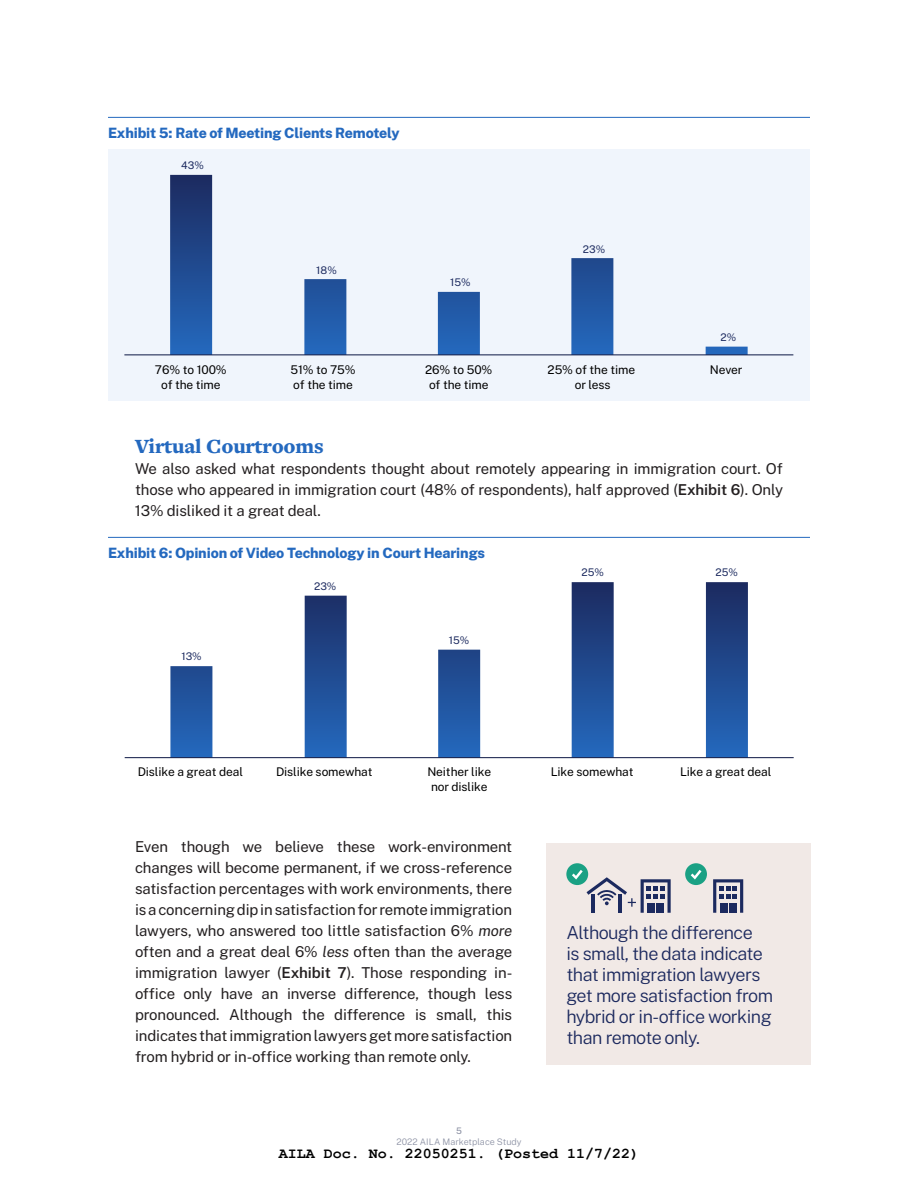
<style>
.page{position:relative;width:918px;height:1188px;background:#fff}
.page>*{position:absolute;margin:0;border:0;box-sizing:border-box;transform-origin:0 0}
.Header_2{font:900 21px "Freight Text Pro";letter-spacing:-.01em;color:#2469bf}
.PullQuote{font:300 18px/21px "Public Sans";letter-spacing:-.03em;color:#1c295e}
.Body_Text{font:15px/21px "Public Sans";letter-spacing:-.01em;color:#231f20;text-align:justify}
.t1{font:700 15px "Courier New";color:#000}
.Figure_Table_Header{font:800 14.25px "Public Sans";letter-spacing:-.01em;color:#2469bf}
.t2{font:12px/14.4px "Public Sans";letter-spacing:-.01em;color:#000;text-align:center}
.t3{font:10.5px "Public Sans";color:#1c2a5f}
.t4{font:300 9px "Public Sans";color:#8f94a6}
.t5{font:500 9px "Public Sans";color:#8f94a6}
.s1{font-weight:600}
.s2{font-style:italic}
</style>
<div class="page">
<hr style="left:108px;top:117px;width:702px;height:1px;background:#2469bf">
<hr style="left:108px;top:537px;width:702px;height:1px;background:#2469bf">
<div style="left:108px;top:149px;width:702px;height:252px;background:#f0f5fc"></div>
<svg style="left:170px;top:175px;width:578px;height:180px"></svg>
<hr style="left:124px;top:355px;width:669px;height:1px;background:#0c1744">
<svg style="left:170px;top:582px;width:578px;height:175px"></svg>
<hr style="left:125px;top:757px;width:669px;height:1px;background:#0c1744">
<div style="left:546px;top:843px;width:265px;height:222px;background:#f1e9e6"></div>
<div style="left:566px;top:863px;width:22px;height:22px;background:#1aa184;border-radius:50%"></div>
<svg style="left:572px;top:870px;width:99px;height:43px"></svg>
<svg style="left:713px;top:879px;width:30px;height:34px"></svg>
<div style="left:720px;top:903px;width:7px;height:10px;background:#1c2a5f"></div>
<div style="left:729px;top:903px;width:8px;height:10px;background:#1c2a5f"></div>
<div style="left:685px;top:863px;width:22px;height:22px;background:#1aa184;border-radius:50%"></div>
<svg style="left:691px;top:870px;width:11px;height:10px"></svg>
<p class="Figure_Table_Header" style="left:108px;top:123px;width:293px">Exhibit 5: Rate of Meeting Clients Remotely</p>
<p class="t3" style="left:181px;top:157px;width:24px">43%</p>
<p class="t3" style="left:316px;top:262px;width:22px">18%</p>
<p class="t3" style="left:450px;top:274px;width:22px">15%</p>
<p class="t3" style="left:583px;top:241px;width:24px">23%</p>
<p class="t3" style="left:720px;top:329px;width:17px">2%</p>
<p class="t2" style="left:155px;top:362px;width:73px">76% to 100% of the time</p>
<p class="t2" style="left:291px;top:362px;width:67px;text-align:left">51% to 75% of the time</p>
<p class="t2" style="left:425px;top:362px;width:69px">26% to 50% of the time</p>
<p class="t2" style="left:548px;top:362px;width:89px">25% of the time or less</p>
<p class="t2" style="left:710px;top:362px;width:34px">Never</p>
<p class="Header_2" style="left:135px;top:432px;width:190px">Virtual Courtrooms</p>
<p class="Body_Text" style="left:135px;top:457px;width:650px">We also asked what respondents thought about remotely appearing in immigration court. Of those who appeared in immigration court (48% of respondents), half approved (<span class="s1">Exhibit 6</span>). Only 13% disliked it a great deal.</p>
<p class="Figure_Table_Header" style="left:108px;top:543px;width:378px">Exhibit 6: Opinion of Video Technology in Court Hearings</p>
<p class="t3" style="left:181px;top:649px;width:22px">13%</p>
<p class="t3" style="left:314px;top:578px;width:24px">23%</p>
<p class="t3" style="left:449px;top:632px;width:22px">15%</p>
<p class="t3" style="left:582px;top:565px;width:24px">25%</p>
<p class="t3" style="left:715px;top:565px;width:24px">25%</p>
<p class="t2" style="left:138px;top:764px;width:107px">Dislike a great deal</p>
<p class="t2" style="left:276px;top:764px;width:98px">Dislike somewhat</p>
<p class="t2" style="left:427px;top:764px;width:65px">Neither like nor dislike</p>
<p class="t2" style="left:551px;top:764px;width:84px">Like somewhat</p>
<p class="t2" style="left:680px;top:764px;width:93px">Like a great deal</p>
<p class="Body_Text" style="left:135px;top:835px;width:379px">Even though we believe these work-environment changes will become permanent, if we cross-reference satisfaction percentages with work environments, there is a concerning dip in satisfaction for remote immigration lawyers, who answered too little satisfaction 6% <span class="s2">more </span>often and a great deal 6% <span class="s2">less</span> often than the average immigration lawyer (<span class="s1">Exhibit 7</span>). Those responding in&shy;office only have an inverse difference, though less pronounced. Although the difference is small, this indicates that immigration lawyers get more satisfaction from hybrid or in-office working than remote only.</p>
<p class="PullQuote" style="left:566px;top:921px;width:208px">Although the difference<br>is small, the data indicate that immigration lawyers get more satisfaction from hybrid or in-office working than remote only.</p>
<p class="t5" style="left:456px;top:1125px;width:7px">5</p>
<p class="t4" style="left:396px;top:1135px;width:127px">2022 AILA Marketplace Study</p>
<p class="t1" style="left:279px;top:1144px;width:362px">AILA Doc. No. 22050251. (Posted 11/7/22)</p>
</div>
